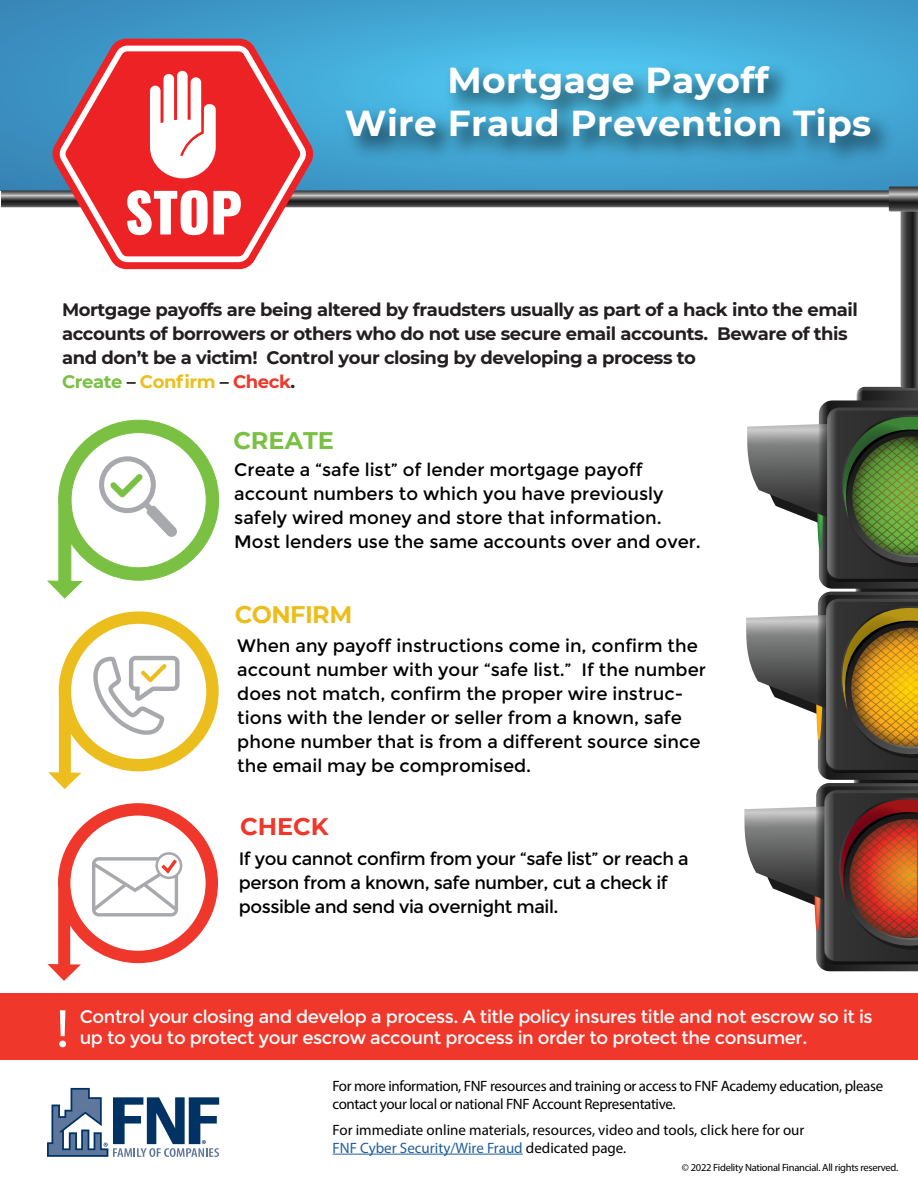
<style>
.page{position:relative;width:918px;height:1188px;background:#fff}
.page>*{position:absolute;margin:0;border:0;box-sizing:border-box;transform-origin:0 0}
.t1{font:54px "Myriad Pro";color:#fff;scale:1.07 1}
.t2{font:700 36px/43.2px "Montserrat";letter-spacing:.01em;color:#fff;text-align:center}
.t3{font:700 24px "Montserrat";letter-spacing:-.025em;color:#ecbe1d}
.t4{font:700 24px "Montserrat";color:#7ac143}
.t5{font:700 24px "Montserrat";color:#ef382b}
.t6{font:18px/24px "Montserrat";color:#000}
.t7{font:700 18px/24px "Montserrat";letter-spacing:-.025em;color:#231f20}
.t8{font:18px/21.6px "Montserrat";letter-spacing:-.025em;color:#fff}
.t9{font:18px/24px "Montserrat";letter-spacing:-.025em;color:#000}
.t10{font:15px/18px "Myriad Pro";letter-spacing:-.025em;color:#000}
.t11{font:15px/18px "Myriad Pro";color:#000}
.t12{font:10.5px "Myriad Pro";letter-spacing:-.025em;color:#000}
.s1{color:#7ac143}
.s2{color:#ecbe1d}
.s3{color:#ef382b}
.s4{color:#215e9e}
</style>
<div class="page">
<div style="left:0;top:993px;width:918px;height:67px;background:#ef382b"></div>
<svg style="left:0;top:0;width:918px;height:190px;background:#3f9ecc"></svg>
<img style="left:332px;top:50px;width:574px;height:130px">
<svg style="left:1px;top:190px;width:743px;height:17px;background:#5b5d5e"></svg>
<svg style="left:744px;top:187px;width:174px;height:784px"></svg>
<svg style="left:52px;top:39px;width:262px;height:230px"></svg>
<svg style="left:59px;top:46px;width:248px;height:216px;fill:#ed2225"></svg>
<svg style="left:127px;top:190px;width:114px;height:45px"></svg>
<svg style="left:150px;top:71px;width:66px;height:107px"></svg>
<svg style="left:47px;top:1088px;width:172px;height:69px"></svg>
<hr style="left:333px;top:1154px;width:190px;height:1px;background:#215e9e">
<svg style="left:47px;top:420px;width:172px;height:179px"></svg>
<svg style="left:48px;top:611px;width:171px;height:178px"></svg>
<svg style="left:48px;top:803px;width:170px;height:178px"></svg>
<h2 class="t2" style="left:345px;top:57px;width:528px">Mortgage Payoff<br>Wire Fraud Prevention Tips</h2>
<p class="t7" style="left:62px;top:297px;width:797px">Mortgage payoffs are being altered by fraudsters usually as part of a hack into the email accounts of borrowers or others who do not use secure email accounts. Beware of this and don’t be a victim! Control your closing by developing a process to<br><span class="s1">Create</span> – <span class="s2">Confirm</span> – <span class="s3">Check</span>.</p>
<h3 class="t4" style="left:233px;top:423px;width:102px">CREATE</h3>
<p class="t6" style="left:234px;top:458px;width:468px">Create a “safe list” of lender mortgage payoff account numbers to which you have previously safely wired money and store that information.<br>Most lenders use the same accounts over and over.</p>
<h3 class="t3" style="left:235px;top:598px;width:119px">CONFIRM</h3>
<p class="t6" style="left:237px;top:634px;width:470px">When any payoff instructions come in, confirm the account number with your “safe list.” If the number does not match, confirm the proper wire instruc&shy;tions with the lender or seller from a known, safe phone number that is from a different source since the email may be compromised.</p>
<h3 class="t5" style="left:240px;top:809px;width:90px">CHECK</h3>
<p class="t9" style="left:239px;top:847px;width:451px">If you cannot confirm from your “safe list” or reach a person from a known, safe number, cut a check if possible and send via overnight mail.</p>
<h1 class="t1" style="left:56px;top:995px;width:14px">!</h1>
<p class="t8" style="left:80px;top:1006px;width:794px">Control your closing and develop a process. A title policy insures title and not escrow so it is up to you to protect your escrow account process in order to protect the consumer.</p>
<p class="t10" style="left:332px;top:1077px;width:552px">For more information, FNF resources and training or access to FNF Academy education, please contact your local or national FNF Account Representative.</p>
<p class="t11" style="left:333px;top:1120px;width:473px">For immediate online materials, resources, video and tools, click here for our<br><span class="s4">FNF Cyber Security/Wire Fraud</span> dedicated page.</p>
<p class="t12" style="left:682px;top:1161px;width:218px">© 2022 Fidelity National Financial. All rights reserved.</p>
</div>
